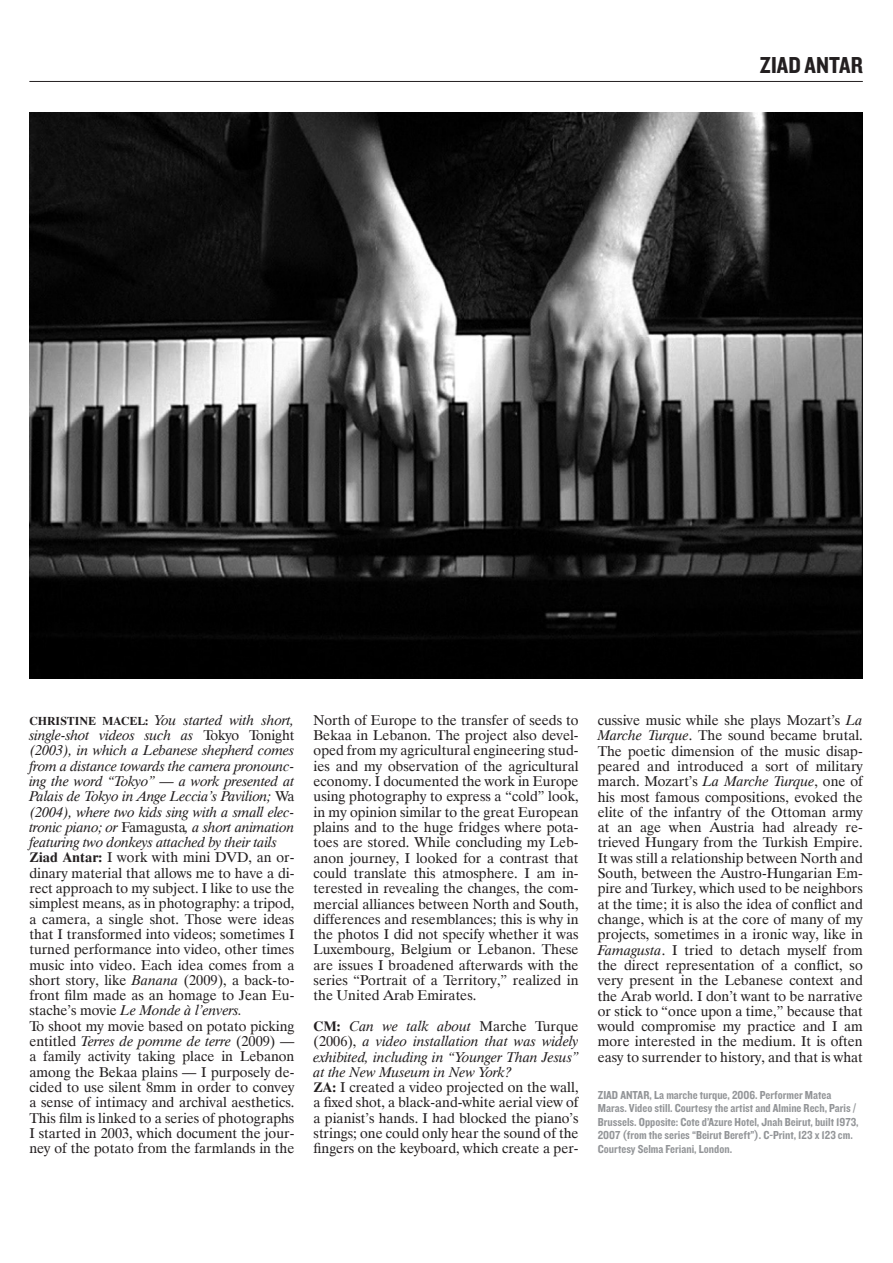
<style>
.page{position:relative;width:893px;height:1263px;background:#fff}
.page>*{position:absolute;margin:0;border:0;box-sizing:border-box;transform-origin:0 0}
.t1{font:24px "Knockout 50 Welterweight";letter-spacing:.035em;color:#231f20}
.t2{font:14.25px/15.3px "Dutch 801 TL";color:#231f20}
.t3{font:12px/13.5px "Knockout 50 Welterweight";color:#939598}
.s1{font-weight:700;font-size:12px}
.s2{font-style:italic}
.s3{font-weight:700}
</style>
<div class="page">
<hr style="left:29px;top:81px;width:834px;height:1px;background:#231f20">
<img style="left:29px;top:113px;width:834px;height:566px">
<p class="t1" style="left:760px;top:49px;width:104px">ziad antar</p>
<p class="t2" style="left:29px;top:712px;width:267px"><span class="s1">CHRISTINE MACEL:</span> <span class="s2">You started with short, single-shot videos such as</span> Tokyo Tonight <span class="s2">(2003), in which a Lebanese shepherd comes from a distance towards the camera pronounc&shy;ing the word “Tokyo” — a work presented at Palais de Tokyo in Ange Leccia’s Pavilion;</span> Wa <span class="s2">(2004), where two kids sing with a small elec&shy;tronic piano; or</span> Famagusta<span class="s2">, a short animation featuring two donkeys attached by their tails </span><span class="s3">ZIAD ANTAR:</span> I work with mini DVD, an or&shy;dinary material that allows me to have a di&shy;rect approach to my subject. I like to use the simplest means, as in photography: a tripod, a camera, a single shot. Those were ideas that I transformed into videos; sometimes I turned performance into video, other times music into video. Each idea comes from a short story, like <span class="s2">Banana</span> (2009), a back-to&shy;front film made as an homage to Jean Eu&shy;stache’s movie <span class="s2">Le Monde à l’envers.<br></span>To shoot my movie based on potato picking entitled <span class="s2">Terres de pomme de terre</span> (2009) — a family activity taking place in Lebanon among the Bekaa plains — I purposely de&shy;cided to use silent 8mm in order to convey a sense of intimacy and archival aesthetics.<br>This film is linked to a series of photographs I started in 2003, which document the jour&shy;ney of the potato from the farmlands in the</p>
<p class="t2" style="left:314px;top:712px;width:267px;text-align:justify">North of Europe to the transfer of seeds to Bekaa in Lebanon. The project also devel&shy;oped from my agricultural engineering stud&shy;ies and my observation of the agricultural economy. I documented the work in Europe using photography to express a “cold” look, in my opinion similar to the great European plains and to the huge fridges where pota&shy;toes are stored. While concluding my Leb&shy;anon journey, I looked for a contrast that could translate this atmosphere. I am in&shy;terested in revealing the changes, the com&shy;mercial alliances between North and South, differences and resemblances; this is why in the photos I did not specify whether it was Luxembourg, Belgium or Lebanon. These are issues I broadened afterwards with the series “Portrait of a Territory,” realized in the United Arab Emirates.</p>
<p class="t2" style="left:314px;top:1018px;width:267px"><span class="s3">CM:</span> <span class="s2">Can we talk about</span> Marche Turque (2006), <span class="s2">a video installation that was widely exhibited, including in “Younger Than Jesus” at the New Museum in New York?<br></span><span class="s3">ZA:</span> I created a video projected on the wall, a fixed shot, a black-and-white aerial view of a pianist’s hands. I had blocked the piano’s strings; one could only hear the sound of the fingers on the keyboard, which create a per-</p>
<p class="t2" style="left:598px;top:712px;width:267px;text-align:justify">cussive music while she plays Mozart’s <span class="s2">La Marche Turque</span>. The sound became brutal.<br>The poetic dimension of the music disap&shy;peared and introduced a sort of military march. Mozart’s <span class="s2">La Marche Turque</span>, one of his most famous compositions, evoked the elite of the infantry of the Ottoman army at an age when Austria had already re&shy;trieved Hungary from the Turkish Empire.<br>It was still a relationship between North and South, between the Austro-Hungarian Em&shy;pire and Turkey, which used to be neighbors at the time; it is also the idea of conflict and change, which is at the core of many of my projects, sometimes in a ironic way, like in <span class="s2">Famagusta</span>. I tried to detach myself from the direct representation of a conflict, so very present in the Lebanese context and the Arab world. I don’t want to be narrative or stick to “once upon a time,” because that would compromise my practice and I am more interested in the medium. It is often easy to surrender to history, and that is what</p>
<p class="t3" style="left:598px;top:1088px;width:262px">ziad antar, La marche turque, 2006. Performer matea maras. video still. courtesy the artist and almine rech, Paris / brussels. opposite: cote d’azure Hotel, Jnah beirut, built 1973, 2007 (from the series “beirut bereft”). c-Print, 123 x 123 cm. courtesy Selma Feriani, London.</p>
</div>
